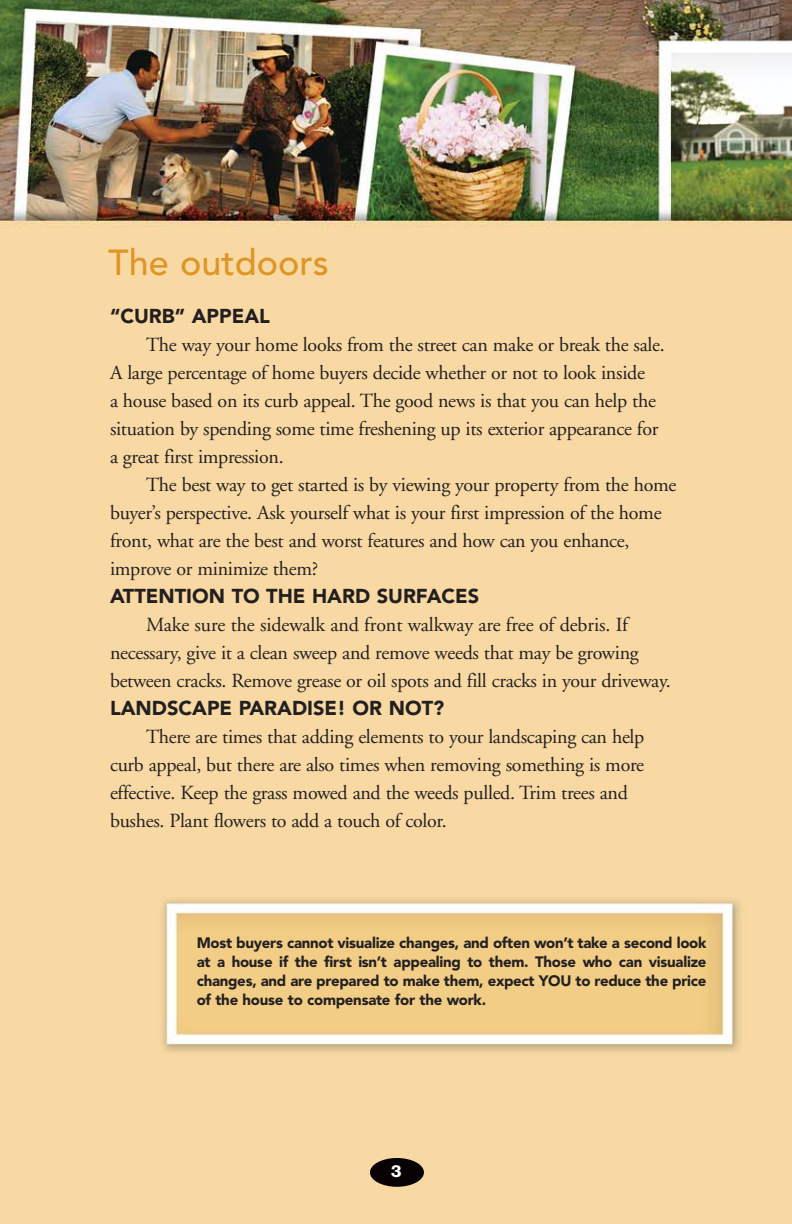
<style>
.page{position:relative;width:792px;height:1224px;background:#fff}
.page>*{position:absolute;margin:0;border:0;box-sizing:border-box;transform-origin:0 0}
.t1{font:500 36px "Avenir";color:#dd9627}
.t2{font:20px/28px "Adobe Garamond";letter-spacing:-.015em;color:#231f20}
.t3{font:900 20px "Avenir";color:#231f20}
.t4{font:700 17px "AG Old Face";color:#fff}
.t5{font:900 15px/19px "Avenir";letter-spacing:-.02em;color:#231f20;text-align:justify}
</style>
<div class="page">
<img style="left:0;top:0;width:792px;height:1224px">
<img style="left:148px;top:885px;width:608px;height:182px">
<div style="left:370px;top:1158px;width:54px;height:29px;background:#090204;border-radius:50%"></div>
<h1 class="t1" style="left:108px;top:248px;width:222px">The outdoors</h1>
<p class="t3" style="left:110px;top:308px;width:161px">“CURB” APPEAL</p>
<p class="t2" style="left:110px;top:333px;width:556px;text-indent:36px">The way your home looks from the street can make or break the sale.<br>A large percentage of home buyers decide whether or not to look inside<br>a house based on its curb appeal. The good news is that you can help the situation by spending some time freshening up its exterior appearance for a great first impression.</p>
<p class="t2" style="left:110px;top:473px;width:568px;text-indent:36px">The best way to get started is by viewing your property from the home buyer’s perspective. Ask yourself what is your first impression of the home front, what are the best and worst features and how can you enhance, improve or minimize them?</p>
<p class="t3" style="left:110px;top:588px;width:371px">ATTENTION TO THE HARD SURFACES</p>
<p class="t2" style="left:110px;top:613px;width:562px;text-indent:36px">Make sure the sidewalk and front walkway are free of debris. If necessary, give it a clean sweep and remove weeds that may be growing between cracks. Remove grease or oil spots and fill cracks in your driveway.</p>
<p class="t3" style="left:110px;top:700px;width:336px">LANDSCAPE PARADISE! OR NOT?</p>
<p class="t2" style="left:110px;top:725px;width:536px;text-indent:36px">There are times that adding elements to your landscaping can help curb appeal, but there are also times when removing something is more effective. Keep the grass mowed and the weeds pulled. Trim trees and bushes. Plant flowers to add a touch of color.</p>
<p class="t5" style="left:197px;top:935px;width:511px">Most buyers cannot visualize changes, and often won’t take a second look at a house if the first isn’t appealing to them. Those who can visualize changes, and are prepared to make them, expect YOU to reduce the price of the house to compensate for the work.</p>
<p class="t4" style="left:391px;top:1165px;width:12px">3</p>
</div>
